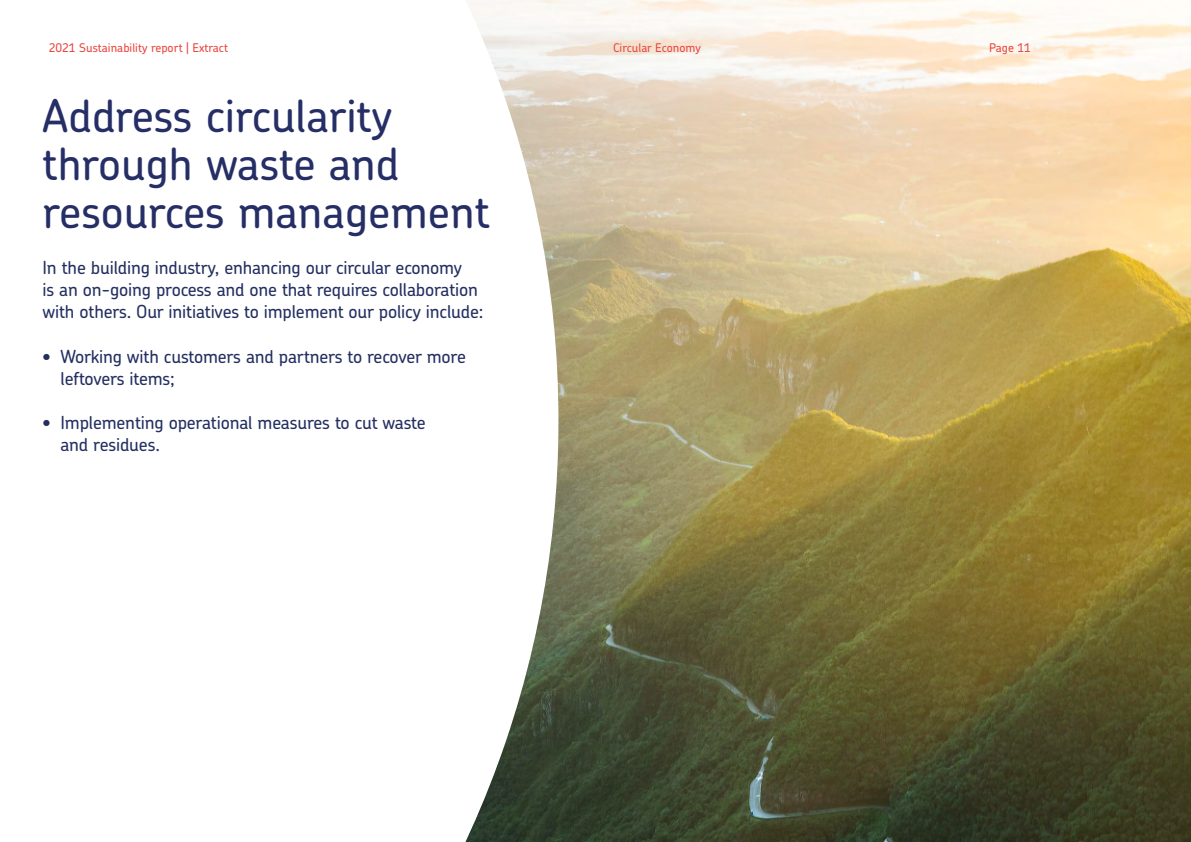
<style>
.page{position:relative;width:1191px;height:842px;background:#fff}
.page>*{position:absolute;margin:0;border:0;box-sizing:border-box;transform-origin:0 0}
.t1{font:500 45px/48px "Chevin Pro";color:#262e66}
.t2{font:500 18px/22px "Chevin Pro";letter-spacing:-.01em;color:#232f61}
.t3{font:500 12px "Chevin Pro";color:#ea4740}
</style>
<div class="page">
<img style="left:558px;top:0;width:633px;height:842px">
<svg style="left:465px;top:0;width:93px;height:842px"></svg>
<p class="t3" style="left:49px;top:39px;width:181px">2021 Sustainability report | Extract</p>
<p class="t3" style="left:613px;top:39px;width:89px">Circular Economy</p>
<p class="t3" style="left:989px;top:39px;width:43px">Page 11</p>
<h1 class="t1" style="left:43px;top:90px;width:449px">Address circularity through waste and resources management</h1>
<p class="t2" style="left:43px;top:256px;width:442px">In the building industry, enhancing our circular economy<br>is an on-going process and one that requires collaboration with others. Our initiatives to implement our policy include:</p>
<p class="t2" style="left:61px;top:345px;width:407px;text-indent:-18px">• Working with customers and partners to recover more leftovers items;</p>
<p class="t2" style="left:61px;top:411px;width:367px;text-indent:-18px">• Implementing operational measures to cut waste and residues.</p>
</div>
